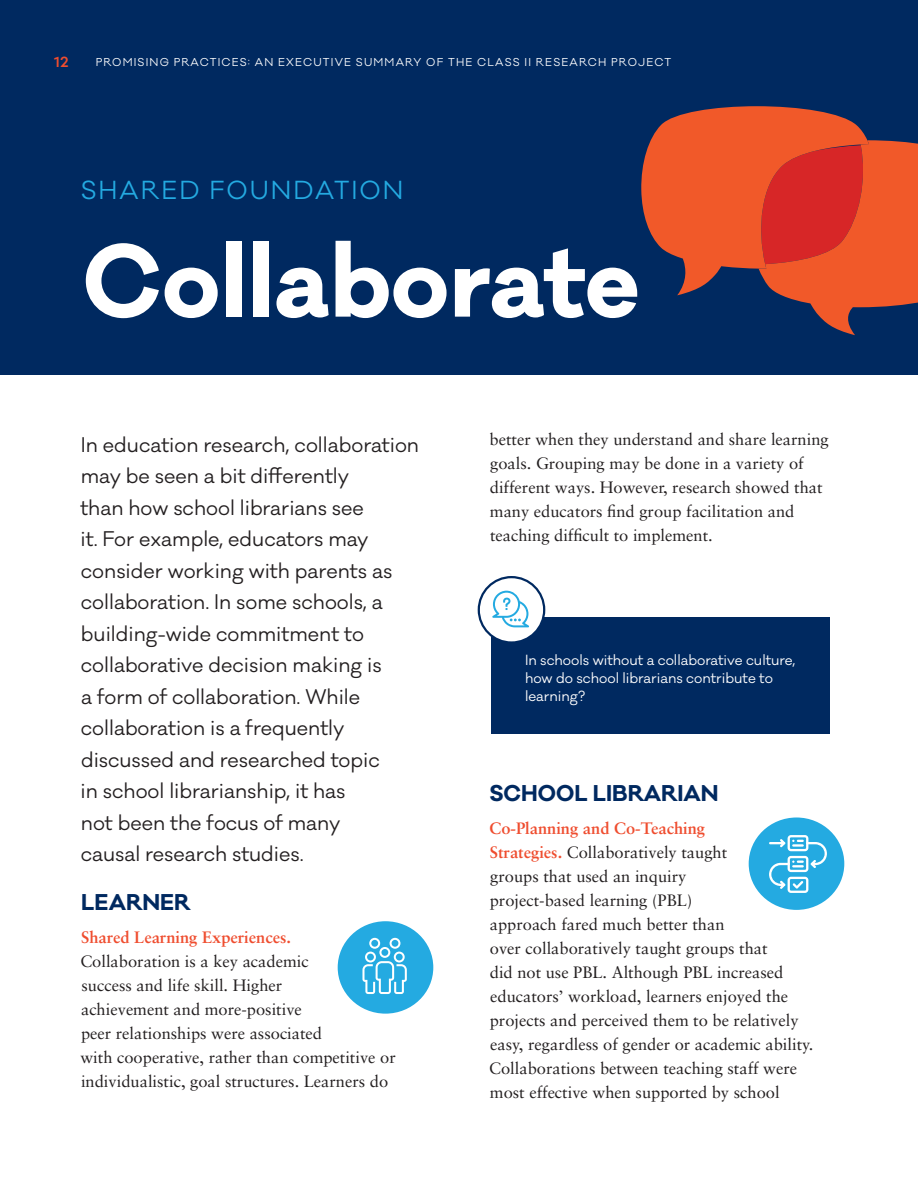
<style>
.page{position:relative;width:918px;height:1188px;background:#fff}
.page>*{position:absolute;margin:0;border:0;box-sizing:border-box;transform-origin:0 0}
.Foundation_Heading{font:700 94.8px "Galano Classic";color:#fff}
.t1{font:24px "Galano Classic";letter-spacing:.085em;color:#24aae1}
.t2{font:700 21px "Galano Classic";color:#002960}
.Section_Intro_Copy{font:19.5px/31.5px "Galano Classic";color:#231f20}
.Body_Copy___lead_in{font:16.5px/24px "Sabon";color:#231f20}
.fig_copy{font:13.5px/18px "Galano Classic";color:#fff}
.t3{font:600 13.5px "Galano Classic";color:#ef4d2f}
.t4{font:10.5px "Galano Classic";letter-spacing:.11em;color:#fff}
.s1{font-weight:700;color:#ef4d2f}
</style>
<div class="page">
<div style="left:0;top:0;width:918px;height:375px;background:#002960"></div>
<svg style="left:641px;top:106px;width:277px;height:229px"></svg>
<div style="left:491px;top:617px;width:339px;height:117px;background:#002960"></div>
<div style="left:479px;top:577px;width:65px;height:66px;background:#fff;border-radius:50%"></div>
<div style="left:478px;top:576px;width:67px;height:68px;border:2px solid #002960;border-radius:50%"></div>
<svg style="left:492px;top:591px;width:37px;height:36px"></svg>
<div style="left:338px;top:921px;width:95px;height:93px;background:#24aae1;border-radius:50%"></div>
<div style="left:749px;top:818px;width:95px;height:92px;background:#24aae1;border-radius:50%"></div>
<svg style="left:362px;top:938px;width:45px;height:56px"></svg>
<svg style="left:769px;top:835px;width:58px;height:58px"></svg>
<p class="t3" style="left:54px;top:53px;width:16px">12</p>
<p class="t4" style="left:96px;top:55px;width:577px">PROMISING PRACTICES: AN EXECUTIVE SUMMARY OF THE CLASS II RESEARCH PROJECT</p>
<h2 class="t1" style="left:81px;top:175px;width:324px">SHARED FOUNDATION</h2>
<p class="Foundation_Heading" style="left:82px;top:217px;width:559px">Collaborate</p>
<p class="Section_Intro_Copy" style="left:80px;top:429px;width:340px">In education research, collaboration may be seen a bit differently<br>than how school librarians see<br>it. For example, educators may consider working with parents as collaboration. In some schools, a building-wide commitment to collaborative decision making is<br>a form of collaboration. While collaboration is a frequently discussed and researched topic<br>in school librarianship, it has<br>not been the focus of many<br>causal research studies.</p>
<h1 class="t2" style="left:81px;top:888px;width:111px">LEARNER</h1>
<p class="Body_Copy___lead_in" style="left:80px;top:925px;width:317px"><span class="s1">Shared Learning Experiences.<br></span>Collaboration is a key academic<br>success and life skill. Higher<br>achievement and more-positive<br>peer relationships were associated<br>with cooperative, rather than competitive or individualistic, goal structures. Learners do</p>
<p class="Body_Copy___lead_in" style="left:490px;top:427px;width:341px">better when they understand and share learning goals. Grouping may be done in a variety of different ways. However, research showed that many educators find group facilitation and teaching difficult to implement.</p>
<p class="fig_copy" style="left:525px;top:651px;width:272px">In schools without a collaborative culture, how do school librarians contribute to learning?</p>
<h1 class="t2" style="left:489px;top:779px;width:231px">SCHOOL LIBRARIAN</h1>
<p class="Body_Copy___lead_in" style="left:489px;top:816px;width:326px"><span class="s1">Co-Planning and Co-Teaching<br>Strategies.</span> Collaboratively taught<br>groups that used an inquiry<br>project-based learning (PBL)<br>approach fared much better than<br>over collaboratively taught groups that<br>did not use PBL. Although PBL increased educators’ workload, learners enjoyed the projects and perceived them to be relatively easy, regardless of gender or academic ability.<br>Collaborations between teaching staff were most effective when supported by school</p>
</div>
